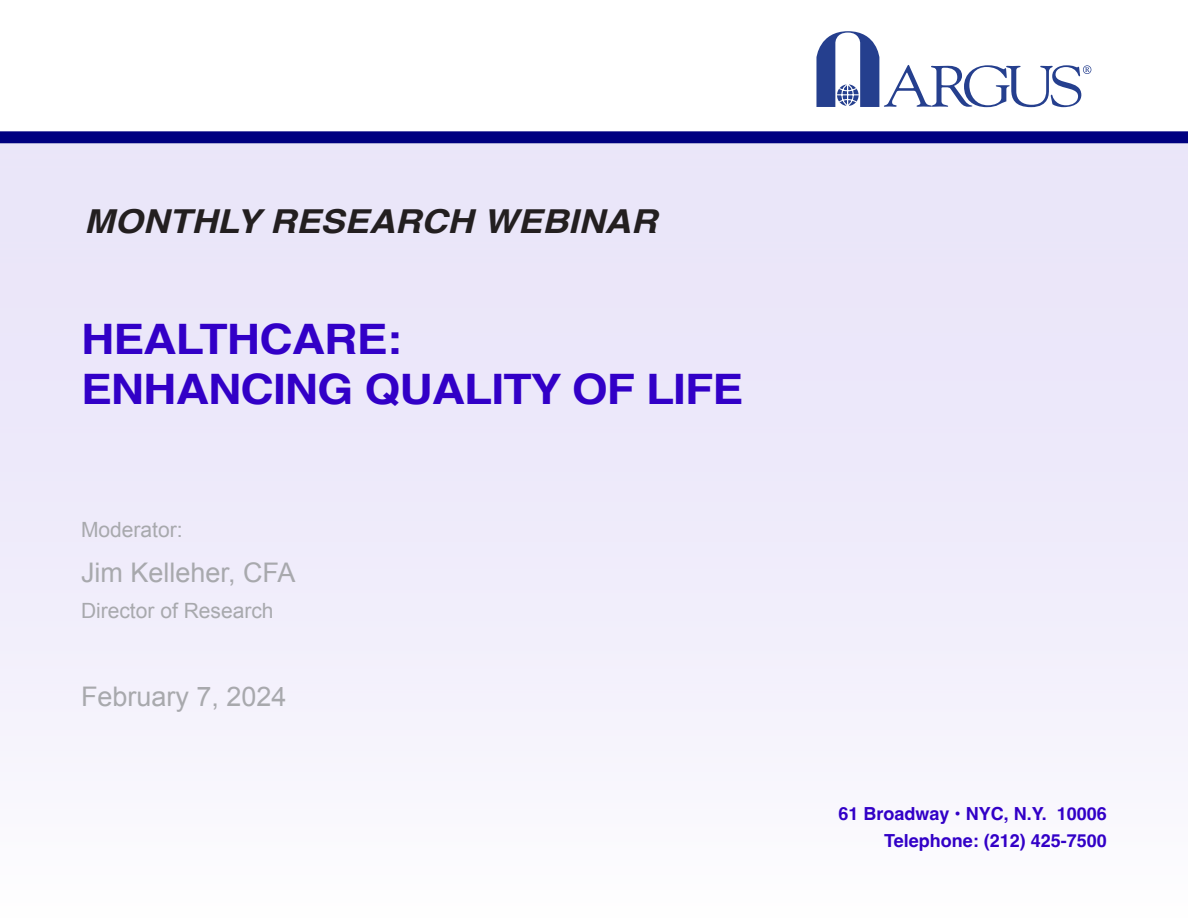
<style>
.page{position:relative;width:1188px;height:918px;background:#fff}
.page>*{position:absolute;margin:0;border:0;box-sizing:border-box;transform-origin:0 0}
.ConCall_Page_Head{font:700 42px "Helvetica";letter-spacing:-.02em;color:#3200c7;scale:1.1 1}
.ConCall_Page_Head-2{font:italic 700 33px "Helvetica";color:#231f20;scale:1.1 1}
.ConCall_Cover_Analyst{font:27px "Arial";color:#a8a9ad}
.ConCall_Cover_Analyst-2{font:21px "Arial";color:#a8a9ad}
.t1{font:700 18px "Helvetica";color:#3200c7}
</style>
<div class="page">
<div style="left:0;top:144px;width:1187px;height:773px;background:linear-gradient(to bottom,#e7e1f8,#fbfafe)"></div>
<div style="left:0;top:131px;width:1188px;height:12px;background:#000080"></div>
<svg style="left:816px;top:31px;width:275px;height:76px"></svg>
<p class="ConCall_Page_Head-2" style="left:84px;top:202px;width:522px">MONTHLY RESEARCH WEBINAR</p>
<p class="ConCall_Page_Head" style="left:81px;top:313px;width:293px">HEALTHCARE:</p>
<p class="ConCall_Page_Head" style="left:81px;top:364px;width:604px">ENHANCING QUALITY OF LIFE</p>
<p class="ConCall_Cover_Analyst-2" style="left:81px;top:515px;width:103px">Moderator:</p>
<p class="ConCall_Cover_Analyst" style="left:81px;top:554px;width:216px">Jim Kelleher, CFA</p>
<p class="ConCall_Cover_Analyst-2" style="left:81px;top:596px;width:194px">Director of Research</p>
<p class="ConCall_Cover_Analyst" style="left:81px;top:679px;width:207px">February 7, 2024</p>
<p class="t1" style="left:839px;top:803px;width:270px">61 Broadway • NYC, N.Y. 10006</p>
<p class="t1" style="left:884px;top:830px;width:224px">Telephone: (212) 425-7500</p>
</div>
